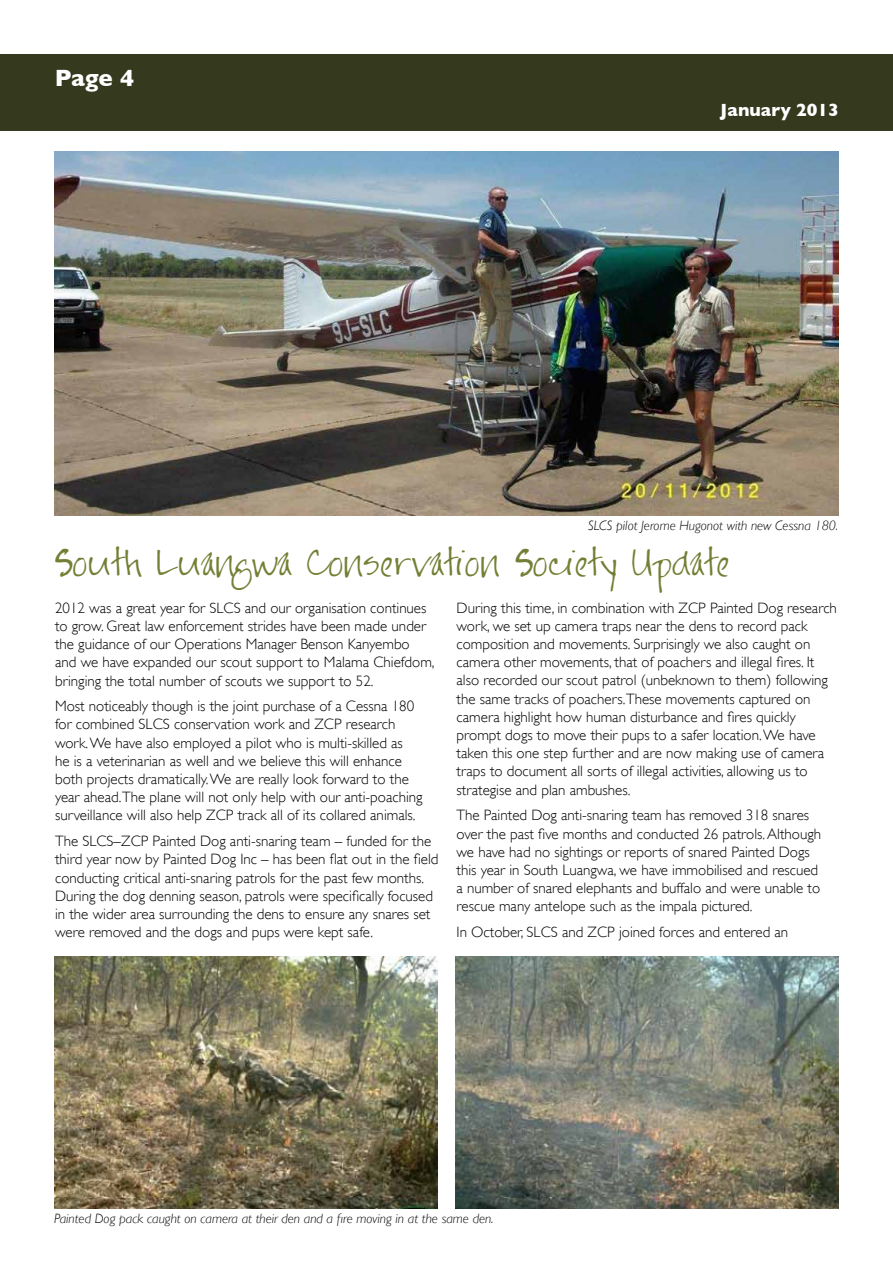
<style>
.page{position:relative;width:893px;height:1263px;background:#fff}
.page>*{position:absolute;margin:0;border:0;box-sizing:border-box;transform-origin:0 0}
.t1{font:30px "FG Jayne Print";color:#728035}
.t2{font:700 24px "Gill Sans";color:#fff}
.t3{font:700 18px "Gill Sans";color:#fff}
.t4{font:300 15px/18.1px "Gill Sans";color:#000}
.t5{font:italic 300 13.5px "Gill Sans";color:#000}
</style>
<div class="page">
<div style="left:0;top:54px;width:893px;height:77px;background:#35391e"></div>
<img style="left:54px;top:152px;width:785px;height:363px">
<img style="left:54px;top:957px;width:384px;height:252px">
<img style="left:455px;top:957px;width:384px;height:252px">
<h2 class="t2" style="left:55px;top:64px;width:81px">Page 4</h2>
<p class="t3" style="left:720px;top:100px;width:120px">January 2013</p>
<p class="t5" style="left:588px;top:518px;width:251px">SLCS pilot Jerome Hugonot with new Cessna 180.</p>
<h1 class="t1" style="left:55px;top:547px;width:677px">South Luangwa Conservation Society Update</h1>
<p class="t4" style="left:55px;top:598px;width:381px">2012 was a great year for SLCS and our organisation continues to grow. Great law enforcement strides have been made under the guidance of our Operations Manager Benson Kanyembo and we have expanded our scout support to Malama Chiefdom, bringing the total number of scouts we support to 52.</p>
<p class="t4" style="left:55px;top:697px;width:369px">Most noticeably though is the joint purchase of a Cessna 180 for combined SLCS conservation work and ZCP research work. We have also employed a pilot who is multi-skilled as<br>he is a veterinarian as well and we believe this will enhance both projects dramatically. We are really look forward to the year ahead.The plane will not only help with our anti-poaching surveillance will also help ZCP track all of its collared animals.</p>
<p class="t4" style="left:55px;top:831px;width:385px">The SLCS–ZCP Painted Dog anti-snaring team – funded for the third year now by Painted Dog Inc – has been flat out in the field conducting critical anti-snaring patrols for the past few months.<br>During the dog denning season, patrols were specifically focused in the wider area surrounding the dens to ensure any snares set were removed and the dogs and pups were kept safe.</p>
<p class="t4" style="left:457px;top:598px;width:382px">During this time, in combination with ZCP Painted Dog research work, we set up camera traps near the dens to record pack composition and movements. Surprisingly we also caught on camera other movements, that of poachers and illegal fires. It also recorded our scout patrol (unbeknown to them) following the same tracks of poachers.These movements captured on camera highlight how human disturbance and fires quickly prompt dogs to move their pups to a safer location. We have taken this one step further and are now making use of camera traps to document all sorts of illegal activities, allowing us to strategise and plan ambushes.</p>
<p class="t4" style="left:457px;top:806px;width:366px">The Painted Dog anti-snaring team has removed 318 snares over the past five months and conducted 26 patrols. Although we have had no sightings or reports of snared Painted Dogs this year in South Luangwa, we have immobilised and rescued a number of snared elephants and buffalo and were unable to rescue many antelope such as the impala pictured.</p>
<p class="t4" style="left:457px;top:922px;width:333px">In October, SLCS and ZCP joined forces and entered an</p>
<p class="t5" style="left:54px;top:1211px;width:441px">Painted Dog pack caught on camera at their den and a fire moving in at the same den.</p>
</div>
